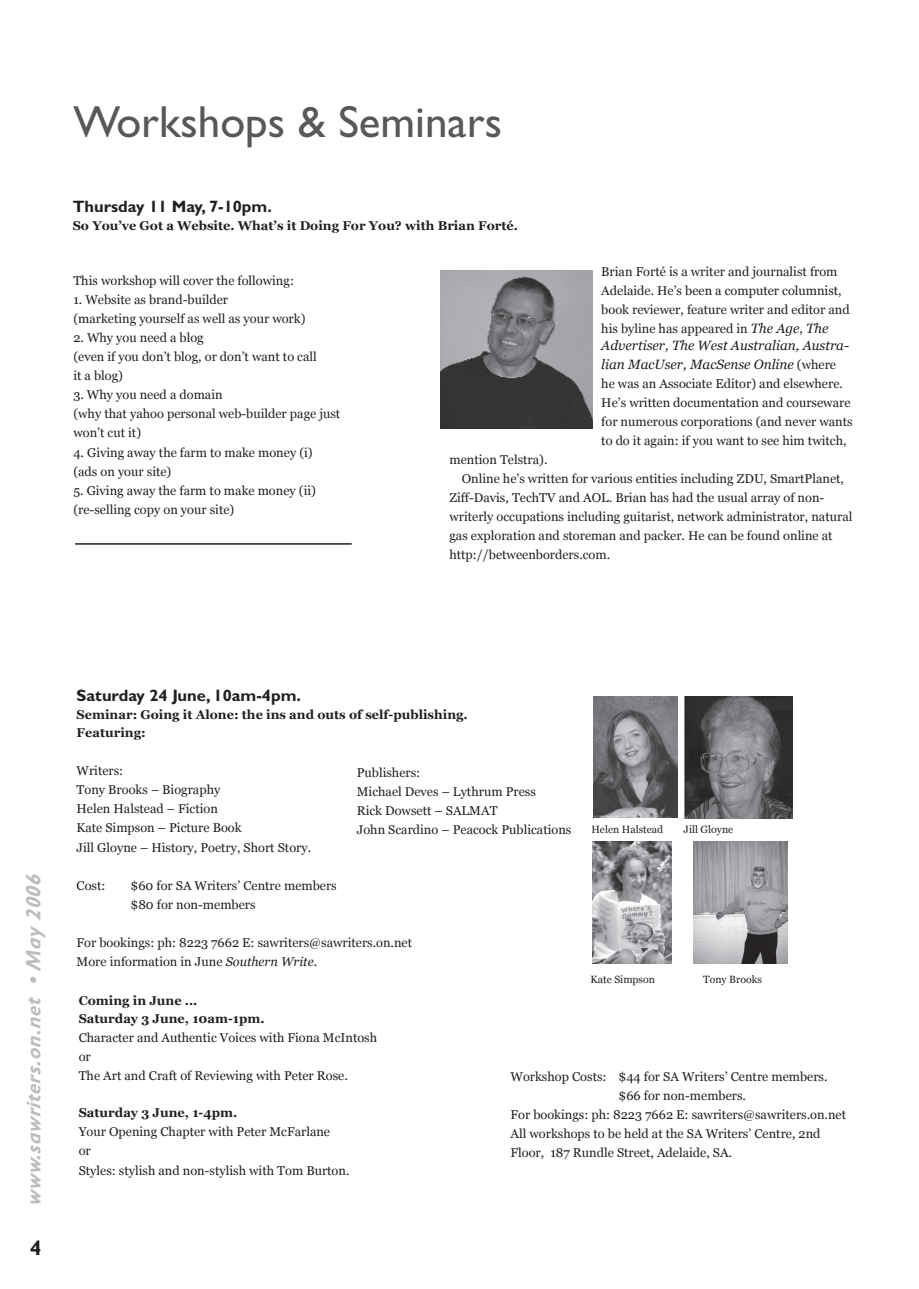
<style>
.page{position:relative;width:919px;height:1289px;background:#fff}
.page>*{position:absolute;margin:0;border:0;box-sizing:border-box;transform-origin:0 0}
.t1{font:45px "Gill Sans";color:#57585a}
.t2{font:italic 700 21px "Gill Sans";color:#bcbdc0}
.t3{font:700 21px "Gill Sans";color:#231f20}
.t4{font:700 16.5px "Gill Sans";color:#231f20}
.t5{font:italic 13.5px/19px "Georgia";color:#231f20}
.t6{font:12.75px/19px "Georgia";color:#231f20}
.t7{font:700 12.75px/18px "Georgia";color:#231f20}
.t8{font:10.5px "Georgia";color:#231f20}
.s1{font-style:italic;font-size:13.5px}
.s2{font-style:normal;font-size:12.75px}
.s3{font-style:italic}
</style>
<div class="page">
<hr style="left:75px;top:543px;width:276px;height:1px;background:#231f20">
<img style="left:593px;top:696px;width:84px;height:121px">
<img style="left:684px;top:696px;width:108px;height:122px">
<img style="left:592px;top:841px;width:79px;height:122px">
<img style="left:693px;top:841px;width:94px;height:122px">
<img style="left:441px;top:270px;width:151px;height:158px">
<h1 class="t1" style="left:73px;top:96px;width:430px">Workshops &amp; Seminars</h1>
<p class="t4" style="left:73px;top:197px;width:200px">Thursday 11 May, 7-10pm.</p>
<p class="t7" style="left:73px;top:217px;width:447px">So You’ve Got a Website. What’s it Doing For You? with Brian Forté.</p>
<p class="t6" style="left:73px;top:271px;width:222px">This workshop will cover the following:</p>
<p class="t6" style="left:73px;top:290px;width:233px">1. Website as brand-builder<br>(marketing yourself as well as your work)</p>
<p class="t6" style="left:73px;top:328px;width:245px">2. Why you need a blog<br>(even if you don’t blog, or don’t want to call it a blog)</p>
<p class="t6" style="left:73px;top:385px;width:268px">3. Why you need a domain<br>(why that yahoo personal web-builder page just won’t cut it)</p>
<p class="t6" style="left:73px;top:442px;width:241px">4. Giving away the farm to make money (i) (ads on your site)</p>
<p class="t6" style="left:73px;top:480px;width:244px">5. Giving away the farm to make money (ii) (re-selling copy on your site)</p>
<p class="t6" style="left:601px;top:262px;width:250px">Brian Forté is a writer and journalist from Adelaide. He’s been a computer columnist, book reviewer, feature writer and editor and his byline has appeared in <span class="s1">The Age</span>, <span class="s1">The</span></p>
<p class="t5" style="left:601px;top:335px;width:249px">Advertiser, The West Australian, Austra&shy;lian MacUser, MacSense Online <span class="s2">(where</span></p>
<p class="t6" style="left:601px;top:374px;width:253px">he was an Associate Editor) and elsewhere.<br>He’s written documentation and courseware for numerous corporations (and never wants to do it again: if you want to see him twitch,</p>
<p class="t6" style="left:449px;top:450px;width:100px">mention Telstra).</p>
<p class="t6" style="left:461px;top:469px;width:384px">Online he’s written for various entities including ZDU, SmartPlanet,</p>
<p class="t6" style="left:449px;top:488px;width:376px">Ziff-Davis, TechTV and AOL. Brian has had the usual array of non-</p>
<p class="t6" style="left:449px;top:507px;width:404px">writerly occupations including guitarist, network administrator, natural</p>
<p class="t6" style="left:449px;top:526px;width:384px">gas exploration and storeman and packer. He can be found online at</p>
<p class="t6" style="left:449px;top:545px;width:162px">http://betweenborders.com.</p>
<h2 class="t2" style="left:21px;top:1205px;width:337px;rotate:-90deg">www.sawriters.on.net • May 2006</h2>
<h2 class="t3" style="left:30px;top:1235px;width:13px">4</h2>
<p class="t4" style="left:77px;top:685px;width:226px">Saturday 24 June, 10am-4pm.</p>
<p class="t7" style="left:77px;top:705px;width:392px">Seminar: Going it Alone: the ins and outs of self-publishing.<br>Featuring:</p>
<p class="t6" style="left:77px;top:761px;width:236px">Writers:<br>Tony Brooks – Biography<br>Helen Halstead – Fiction<br>Kate Simpson – Picture Book<br>Jill Gloyne – History, Poetry, Short Story.</p>
<p class="t6" style="left:77px;top:875px;width:30px">Cost:</p>
<p class="t6" style="left:131px;top:875px;width:208px">$60 for SA Writers’ Centre members $80 for non-members</p>
<p class="t6" style="left:77px;top:932px;width:337px">For bookings: ph: 8223 7662 E: sawriters@sawriters.on.net<br>More information in June <span class="s3">Southern Write</span>.</p>
<p class="t6" style="left:357px;top:763px;width:216px">Publishers:<br>Michael Deves – Lythrum Press<br>Rick Dowsett – SALMAT<br>John Scardino – Peacock Publications</p>
<p class="t8" style="left:591px;top:823px;width:73px">Helen Halstead</p>
<p class="t8" style="left:683px;top:823px;width:51px">Jill Gloyne</p>
<p class="t8" style="left:590px;top:973px;width:66px">Kate Simpson</p>
<p class="t8" style="left:703px;top:973px;width:60px">Tony Brooks</p>
<p class="t7" style="left:79px;top:991px;width:187px">Coming in June ...<br>Saturday 3 June, 10am-1pm.</p>
<p class="t6" style="left:79px;top:1028px;width:300px">Character and Authentic Voices with Fiona McIntosh or<br>The Art and Craft of Reviewing with Peter Rose.</p>
<p class="t7" style="left:79px;top:1103px;width:160px">Saturday 3 June, 1-4pm.</p>
<p class="t6" style="left:79px;top:1122px;width:272px">Your Opening Chapter with Peter McFarlane<br>or<br>Styles: stylish and non-stylish with Tom Burton.</p>
<p class="t6" style="left:510px;top:1066px;width:318px">Workshop Costs: $44 for SA Writers’ Centre members.</p>
<p class="t6" style="left:618px;top:1085px;width:129px">$66 for non-members.</p>
<p class="t6" style="left:510px;top:1104px;width:337px">For bookings: ph: 8223 7662 E: sawriters@sawriters.on.net</p>
<p class="t6" style="left:510px;top:1123px;width:311px">All workshops to be held at the SA Writers’ Centre, 2nd</p>
<p class="t6" style="left:510px;top:1143px;width:223px">Floor, 187 Rundle Street, Adelaide, SA.</p>
</div>
